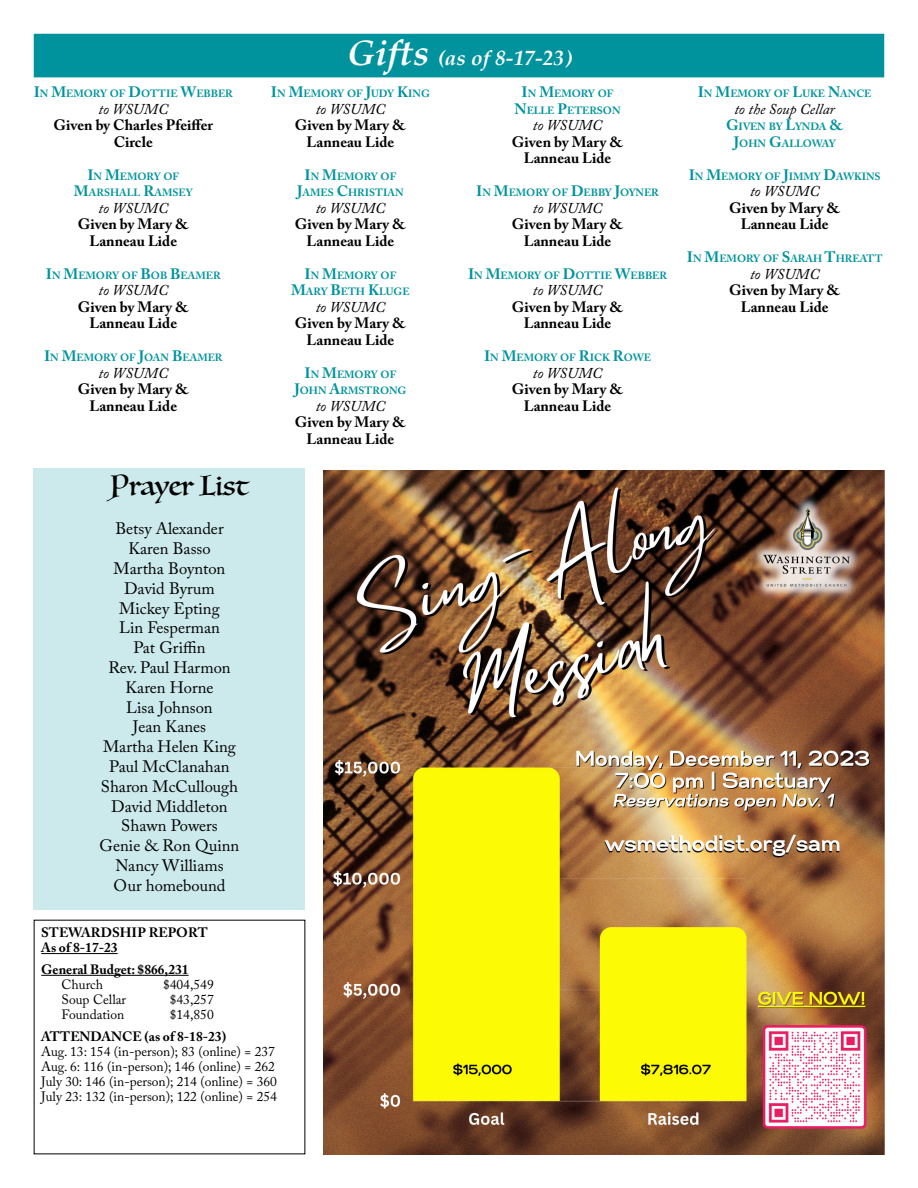
<style>
.page{position:relative;width:918px;height:1188px;background:#fff}
.page>*{position:absolute;margin:0;border:0;box-sizing:border-box;transform-origin:0 0}
.t1{font:27px "Luminari";color:#000}
.t2{font:italic 700 21px "Palatino";color:#fff}
.t3{font:16.5px "Adobe Caslon Pro";color:#000}
.t4{font:700 15px/16.5px "Adobe Caslon Pro";color:#000;text-align:center}
.t5{font:italic 15px "Adobe Caslon Pro";color:#000}
.t6{font:13.5px "Adobe Caslon Pro";color:#000}
.t7{font:700 13.5px "Adobe Caslon Pro";color:#000}
.t8{font:700 10.5px "Adobe Caslon Pro";color:#00939d}
.s1{font-size:15px}
.s2{font-size:36px}
</style>
<div class="page">
<div style="left:34px;top:468px;width:271px;height:441px;background:#cce9eb"></div>
<div style="left:34px;top:34px;width:850px;height:43px;background:#00939d"></div>
<img style="left:323px;top:471px;width:561px;height:683px">
<hr style="left:41px;top:953px;width:77px;height:1px;background:#000">
<hr style="left:41px;top:975px;width:148px;height:1px;background:#000">
<p class="t8" style="left:34px;top:87px;width:201px"><span class="s1">I</span>N <span class="s1">M</span>EMORY OF <span class="s1">D</span>OTTIE <span class="s1">W</span>EBBER</p>
<p class="t5" style="left:99px;top:100px;width:71px">to WSUMC</p>
<p class="t4" style="left:54px;top:117px;width:161px">Given by Charles Pfeiffer<br>Circle</p>
<p class="t8" style="left:87px;top:170px;width:93px"><span class="s1">I</span>N <span class="s1">M</span>EMORY OF</p>
<p class="t8" style="left:74px;top:186px;width:120px"><span class="s1">M</span>ARSHALL <span class="s1">R</span>AMSEY</p>
<p class="t5" style="left:99px;top:199px;width:71px">to WSUMC</p>
<p class="t4" style="left:78px;top:216px;width:113px">Given by Mary &amp;</p>
<p class="t4" style="left:89px;top:232px;width:89px">Lanneau Lide</p>
<p class="t8" style="left:46px;top:269px;width:176px"><span class="s1">I</span>N <span class="s1">M</span>EMORY OF <span class="s1">B</span>OB <span class="s1">B</span>EAMER</p>
<p class="t5" style="left:99px;top:281px;width:71px">to WSUMC</p>
<p class="t4" style="left:78px;top:298px;width:113px">Given by Mary &amp;</p>
<p class="t4" style="left:89px;top:315px;width:89px">Lanneau Lide</p>
<p class="t8" style="left:44px;top:351px;width:180px"><span class="s1">I</span>N <span class="s1">M</span>EMORY OF <span class="s1">J</span>OAN <span class="s1">B</span>EAMER</p>
<p class="t5" style="left:99px;top:364px;width:71px">to WSUMC</p>
<p class="t4" style="left:78px;top:381px;width:113px">Given by Mary &amp;</p>
<p class="t4" style="left:89px;top:397px;width:89px">Lanneau Lide</p>
<p class="t2" style="left:347px;top:40px;width:225px"><span class="s2">Gifts</span> (as of 8-17-23)</p>
<p class="t8" style="left:271px;top:87px;width:160px"><span class="s1">I</span>N <span class="s1">M</span>EMORY OF <span class="s1">J</span>UDY <span class="s1">K</span>ING</p>
<p class="t5" style="left:316px;top:100px;width:71px">to WSUMC</p>
<p class="t4" style="left:295px;top:117px;width:113px">Given by Mary &amp;</p>
<p class="t4" style="left:307px;top:133px;width:89px">Lanneau Lide</p>
<p class="t8" style="left:305px;top:170px;width:93px"><span class="s1">I</span>N <span class="s1">M</span>EMORY OF</p>
<p class="t8" style="left:297px;top:186px;width:108px"><span class="s1">J</span>AMES <span class="s1">C</span>HRISTIAN</p>
<p class="t5" style="left:316px;top:199px;width:71px">to WSUMC</p>
<p class="t4" style="left:295px;top:216px;width:113px">Given by Mary &amp;</p>
<p class="t4" style="left:307px;top:232px;width:89px">Lanneau Lide</p>
<p class="t8" style="left:305px;top:269px;width:93px"><span class="s1">I</span>N <span class="s1">M</span>EMORY OF</p>
<p class="t8" style="left:291px;top:285px;width:120px"><span class="s1">M</span>ARY <span class="s1">B</span>ETH <span class="s1">K</span>LUGE</p>
<p class="t5" style="left:316px;top:298px;width:71px">to WSUMC</p>
<p class="t4" style="left:295px;top:315px;width:113px">Given by Mary &amp;</p>
<p class="t4" style="left:307px;top:331px;width:89px">Lanneau Lide</p>
<p class="t8" style="left:305px;top:368px;width:93px"><span class="s1">I</span>N <span class="s1">M</span>EMORY OF</p>
<p class="t8" style="left:294px;top:384px;width:114px"><span class="s1">J</span>OHN <span class="s1">A</span>RMSTRONG</p>
<p class="t5" style="left:316px;top:397px;width:71px">to WSUMC</p>
<p class="t4" style="left:295px;top:414px;width:113px">Given by Mary &amp;</p>
<p class="t4" style="left:307px;top:430px;width:89px">Lanneau Lide</p>
<p class="t8" style="left:522px;top:87px;width:93px"><span class="s1">I</span>N <span class="s1">M</span>EMORY OF</p>
<p class="t8" style="left:515px;top:104px;width:108px"><span class="s1">N</span>ELLE <span class="s1">P</span>ETERSON</p>
<p class="t5" style="left:533px;top:116px;width:71px">to WSUMC</p>
<p class="t4" style="left:512px;top:133px;width:113px">Given by Mary &amp;</p>
<p class="t4" style="left:524px;top:150px;width:89px">Lanneau Lide</p>
<p class="t8" style="left:476px;top:186px;width:184px"><span class="s1">I</span>N <span class="s1">M</span>EMORY OF <span class="s1">D</span>EBBY <span class="s1">J</span>OYNER</p>
<p class="t5" style="left:533px;top:199px;width:71px">to WSUMC</p>
<p class="t4" style="left:512px;top:216px;width:113px">Given by Mary &amp;</p>
<p class="t4" style="left:524px;top:232px;width:89px">Lanneau Lide</p>
<p class="t8" style="left:468px;top:269px;width:201px"><span class="s1">I</span>N <span class="s1">M</span>EMORY OF <span class="s1">D</span>OTTIE <span class="s1">W</span>EBBER</p>
<p class="t5" style="left:533px;top:281px;width:71px">to WSUMC</p>
<p class="t4" style="left:512px;top:298px;width:113px">Given by Mary &amp;</p>
<p class="t4" style="left:524px;top:315px;width:89px">Lanneau Lide</p>
<p class="t8" style="left:484px;top:351px;width:169px"><span class="s1">I</span>N <span class="s1">M</span>EMORY OF <span class="s1">R</span>ICK <span class="s1">R</span>OWE</p>
<p class="t5" style="left:533px;top:364px;width:71px">to WSUMC</p>
<p class="t4" style="left:512px;top:381px;width:113px">Given by Mary &amp;</p>
<p class="t4" style="left:524px;top:397px;width:89px">Lanneau Lide</p>
<p class="t1" style="left:111px;top:463px;width:139px">Prayer List</p>
<p class="t3" style="left:115px;top:519px;width:110px">Betsy Alexander</p>
<p class="t3" style="left:128px;top:539px;width:84px">Karen Basso</p>
<p class="t3" style="left:114px;top:559px;width:113px">Martha Boynton</p>
<p class="t3" style="left:124px;top:579px;width:92px">David Byrum</p>
<p class="t3" style="left:119px;top:598px;width:102px">Mickey Epting</p>
<p class="t3" style="left:119px;top:618px;width:102px">Lin Fesperman</p>
<p class="t3" style="left:133px;top:638px;width:74px">Pat Griffin</p>
<p class="t3" style="left:108px;top:658px;width:124px">Rev. Paul Harmon</p>
<p class="t3" style="left:125px;top:678px;width:90px">Karen Horne</p>
<p class="t3" style="left:126px;top:697px;width:88px">Lisa Johnson</p>
<p class="t3" style="left:133px;top:717px;width:75px">Jean Kanes</p>
<p class="t3" style="left:103px;top:737px;width:134px">Martha Helen King</p>
<p class="t3" style="left:109px;top:757px;width:122px">Paul McClanahan</p>
<p class="t3" style="left:101px;top:777px;width:139px">Sharon McCullough</p>
<p class="t3" style="left:111px;top:796px;width:118px">David Middleton</p>
<p class="t3" style="left:121px;top:816px;width:98px">Shawn Powers</p>
<p class="t3" style="left:100px;top:836px;width:141px">Genie &amp; Ron Quinn</p>
<p class="t3" style="left:115px;top:856px;width:110px">Nancy Williams</p>
<p class="t3" style="left:114px;top:876px;width:113px">Our homebound</p>
<p class="t7" style="left:41px;top:925px;width:168px">STEWARDSHIP REPORT</p>
<p class="t7" style="left:41px;top:940px;width:78px">As of 8-17-23</p>
<p class="t7" style="left:41px;top:961px;width:149px">General Budget: $866,231</p>
<p class="t6" style="left:62px;top:976px;width:43px">Church</p>
<p class="t6" style="left:163px;top:976px;width:52px">$404,549</p>
<p class="t6" style="left:62px;top:991px;width:66px">Soup Cellar</p>
<p class="t6" style="left:170px;top:991px;width:45px">$43,257</p>
<p class="t6" style="left:62px;top:1006px;width:64px">Foundation</p>
<p class="t6" style="left:170px;top:1006px;width:45px">$14,850</p>
<p class="t7" style="left:41px;top:1028px;width:186px">ATTENDANCE (as of 8-18-23)</p>
<p class="t6" style="left:41px;top:1043px;width:235px">Aug. 13: 154 (in-person); 83 (online) = 237</p>
<p class="t6" style="left:41px;top:1058px;width:235px">Aug. 6: 116 (in-person); 146 (online) = 262</p>
<p class="t6" style="left:41px;top:1073px;width:237px">July 30: 146 (in-person); 214 (online) = 360</p>
<p class="t6" style="left:41px;top:1088px;width:237px">July 23: 132 (in-person); 122 (online) = 254</p>
<p class="t8" style="left:698px;top:87px;width:175px"><span class="s1">I</span>N <span class="s1">M</span>EMORY OF <span class="s1">L</span>UKE <span class="s1">N</span>ANCE</p>
<p class="t5" style="left:735px;top:100px;width:102px">to the Soup Cellar</p>
<p class="t8" style="left:726px;top:120px;width:119px"><span class="s1">G</span>IVEN BY <span class="s1">L</span>YNDA <span class="s1">&amp;</span></p>
<p class="t8" style="left:734px;top:137px;width:103px"><span class="s1">J</span>OHN <span class="s1">G</span>ALLOWAY</p>
<p class="t8" style="left:689px;top:170px;width:110px"><span class="s1">I</span>N <span class="s1">M</span>EMORY OF <span class="s1">J</span>IMM</p>
<p class="t8" style="left:814px;top:170px;width:38px">Y <span class="s1">D</span>AWKI</p>
<p class="t8" style="left:866px;top:170px;width:16px">NS</p>
<p class="t5" style="left:750px;top:182px;width:71px">to WSUMC</p>
<p class="t4" style="left:729px;top:199px;width:113px">Given by Mary &amp;</p>
<p class="t4" style="left:741px;top:216px;width:89px">Lanneau Lide</p>
<p class="t8" style="left:687px;top:252px;width:197px"><span class="s1">I</span>N <span class="s1">M</span>EMORY OF <span class="s1">S</span>ARAH <span class="s1">T</span>HREATT</p>
<p class="t5" style="left:750px;top:265px;width:71px">to WSUMC</p>
<p class="t4" style="left:729px;top:282px;width:113px">Given by Mary &amp;</p>
<p class="t4" style="left:741px;top:298px;width:89px">Lanneau Lide</p>
</div>
